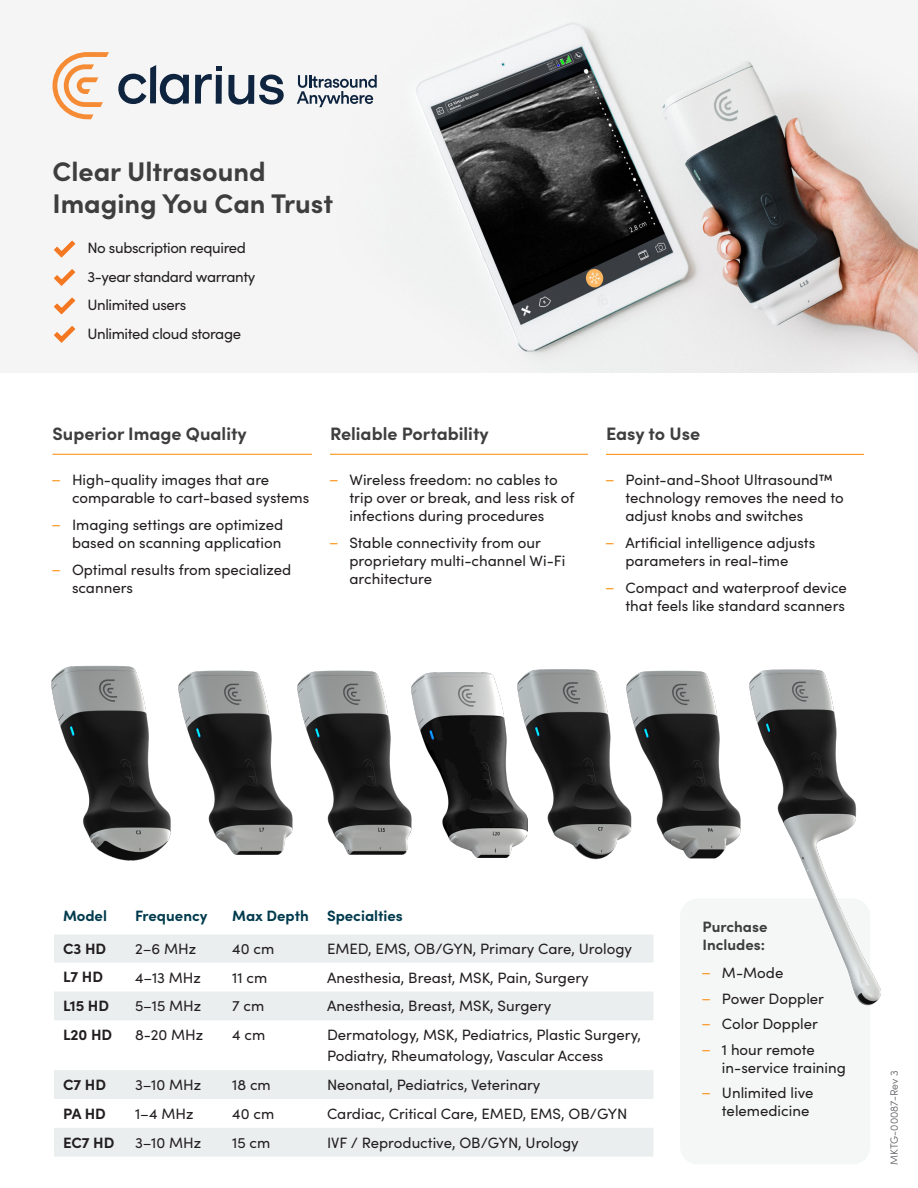
<style>
.page{position:relative;width:918px;height:1188px;background:#fff}
.page>*{position:absolute;margin:0;border:0;box-sizing:border-box;transform-origin:0 0}
.Sub_Title{font:700 27px/32.4px "Sofia Pro";color:#3e3e3f}
.H2_Underline_Column{font:700 18px "Sofia Pro";color:#3e3e3f}
.t1{font:15px/18px "Sofia Pro";color:#231f20}
.t2{font:15px "Sofia Pro";letter-spacing:-.025em;color:#231f20}
.t3{font:700 15px "Sofia Pro";color:#003b4d}
.t4{font:700 15px "Sofia Pro";color:#231f20}
.H2_Underline_Column-2{font:700 15px/18px "Sofia Pro";color:#3e3e3f}
.List_title{font:300 10.5px "Sofia Pro";color:#54555a}
.s1{font-family:"Aller";font-weight:300;color:#fa8900}
</style>
<div class="page">
<div style="left:680px;top:898px;width:190px;height:267px;background:#f5f7f7;border-radius:18px"></div>
<img style="left:60px;top:0;width:858px;height:373px">
<hr style="left:52px;top:454px;width:260px;height:1px;background:#fa8900">
<img style="left:799px;top:669px;width:82px;height:337px">
<img style="left:51px;top:665px;width:58px;height:191px">
<img style="left:351px;top:670px;width:61px;height:185px">
<img style="left:527px;top:669px;width:29px;height:168px">
<img style="left:109px;top:665px;width:242px;height:196px">
<img style="left:556px;top:669px;width:243px;height:191px">
<hr style="left:606px;top:454px;width:258px;height:1px;background:#fa8900">
<hr style="left:330px;top:454px;width:258px;height:1px;background:#fa8900">
<svg style="left:54px;top:935px;width:599px;height:222px;fill:#eceff0"></svg>
<svg style="left:54px;top:241px;width:21px;height:16px"></svg>
<svg style="left:54px;top:269px;width:21px;height:17px"></svg>
<svg style="left:54px;top:297px;width:21px;height:17px"></svg>
<svg style="left:54px;top:326px;width:21px;height:17px"></svg>
<svg style="left:52px;top:52px;width:57px;height:67px"></svg>
<svg style="left:118px;top:65px;width:71px;height:39px"></svg>
<svg style="left:228px;top:75px;width:56px;height:30px"></svg>
<svg style="left:195px;top:66px;width:27px;height:38px"></svg>
<svg style="left:297px;top:75px;width:80px;height:32px"></svg>
<img style="left:412px;top:672px;width:115px;height:186px">
<p class="Sub_Title" style="left:52px;top:153px;width:282px">Clear Ultrasound<br>Imaging You Can Trust</p>
<p class="t2" style="left:87px;top:237px;width:160px">No subscription required</p>
<p class="t2" style="left:87px;top:265px;width:170px">3-year standard warranty</p>
<p class="t2" style="left:87px;top:294px;width:101px">Unlimited users</p>
<p class="t2" style="left:87px;top:322px;width:155px">Unlimited cloud storage</p>
<p class="H2_Underline_Column" style="left:52px;top:420px;width:196px">Superior Image Quality</p>
<p class="t1" style="left:72px;top:470px;width:239px;text-indent:-20px"><span class="s1">–</span> High-quality images that are comparable to cart-based systems</p>
<p class="t1" style="left:52px;top:515px;width:232px;text-align:right"><span class="s1">–</span> Imaging settings are optimized based on scanning application</p>
<p class="t1" style="left:72px;top:560px;width:221px;text-indent:-20px"><span class="s1">–</span> Optimal results from specialized scanners</p>
<p class="H2_Underline_Column" style="left:330px;top:420px;width:160px">Reliable Portability</p>
<p class="t1" style="left:350px;top:470px;width:226px;text-indent:-20px"><span class="s1">–</span> Wireless freedom: no cables to trip over or break, and less risk of infections during procedures</p>
<p class="t1" style="left:350px;top:533px;width:217px;text-indent:-20px"><span class="s1">–</span> Stable connectivity from our proprietary multi-channel Wi-Fi architecture</p>
<p class="H2_Underline_Column" style="left:606px;top:420px;width:96px">Easy to Use</p>
<p class="t1" style="left:626px;top:470px;width:220px;text-indent:-20px"><span class="s1">–</span> Point-and-Shoot Ultrasound™ technology removes the need to adjust knobs and switches</p>
<p class="t1" style="left:606px;top:533px;width:211px;text-align:center"><span class="s1">–</span> Artificial intelligence adjusts parameters in real-time</p>
<p class="t1" style="left:606px;top:578px;width:242px;text-align:right"><span class="s1">–</span> Compact and waterproof device that feels like standard scanners</p>
<p class="t3" style="left:63px;top:904px;width:46px">Model</p>
<p class="t3" style="left:135px;top:904px;width:74px">Frequency</p>
<p class="t3" style="left:232px;top:904px;width:78px">Max Depth</p>
<p class="t3" style="left:327px;top:904px;width:77px">Specialties</p>
<p class="t4" style="left:63px;top:937px;width:45px">C3 HD</p>
<p class="t1" style="left:135px;top:939px;width:63px">2–6 MHz</p>
<p class="t1" style="left:232px;top:939px;width:44px">40 cm</p>
<p class="t1" style="left:327px;top:939px;width:307px">EMED, EMS, OB/GYN, Primary Care, Urology</p>
<p class="t4" style="left:63px;top:966px;width:42px">L7 HD</p>
<p class="t1" style="left:135px;top:967px;width:68px">4–13 MHz</p>
<p class="t1" style="left:232px;top:967px;width:37px">11 cm</p>
<p class="t1" style="left:327px;top:967px;width:263px">Anesthesia, Breast, MSK, Pain, Surgery</p>
<p class="t4" style="left:63px;top:994px;width:48px">L15 HD</p>
<p class="t1" style="left:135px;top:996px;width:68px">5–15 MHz</p>
<p class="t1" style="left:232px;top:996px;width:34px">7 cm</p>
<p class="t1" style="left:327px;top:996px;width:226px">Anesthesia, Breast, MSK, Surgery</p>
<p class="t4" style="left:63px;top:1023px;width:51px">L20 HD</p>
<p class="t1" style="left:135px;top:1025px;width:70px">8-20 MHz</p>
<p class="t1" style="left:232px;top:1025px;width:35px">4 cm</p>
<p class="t1" style="left:327px;top:1024px;width:315px;line-height:21px">Dermatology, MSK, Pediatrics, Plastic Surgery,<br>Podiatry, Rheumatology, Vascular Access</p>
<p class="t4" style="left:63px;top:1073px;width:45px">C7 HD</p>
<p class="t1" style="left:135px;top:1075px;width:68px">3–10 MHz</p>
<p class="t1" style="left:232px;top:1075px;width:40px">18 cm</p>
<p class="t1" style="left:327px;top:1075px;width:215px">Neonatal, Pediatrics, Veterinary</p>
<p class="t4" style="left:63px;top:1102px;width:44px">PA HD</p>
<p class="t1" style="left:135px;top:1104px;width:60px">1–4 MHz</p>
<p class="t1" style="left:232px;top:1104px;width:44px">40 cm</p>
<p class="t1" style="left:327px;top:1104px;width:302px">Cardiac, Critical Care, EMED, EMS, OB/GYN</p>
<p class="t4" style="left:63px;top:1131px;width:53px">EC7 HD</p>
<p class="t1" style="left:135px;top:1133px;width:68px">3–10 MHz</p>
<p class="t1" style="left:232px;top:1133px;width:40px">15 cm</p>
<p class="t1" style="left:327px;top:1133px;width:253px">IVF / Reproductive, OB/GYN, Urology</p>
<p class="H2_Underline_Column-2" style="left:702px;top:916px;width:67px">Purchase<br>Includes:</p>
<p class="t1" style="left:702px;top:963px;width:82px"><span class="s1">–</span> M-Mode</p>
<p class="t1" style="left:702px;top:989px;width:123px"><span class="s1">–</span> Power Doppler</p>
<p class="t1" style="left:702px;top:1014px;width:117px"><span class="s1">–</span> Color Doppler</p>
<p class="t1" style="left:722px;top:1040px;width:125px;text-indent:-20px"><span class="s1">–</span> 1 hour remote in-service training</p>
<p class="t1" style="left:702px;top:1083px;width:112px;text-align:right"><span class="s1">–</span> Unlimited live telemedicine</p>
<p class="List_title" style="left:886px;top:1165px;width:96px;rotate:-90deg">MKTG-00087-Rev 3</p>
</div>
